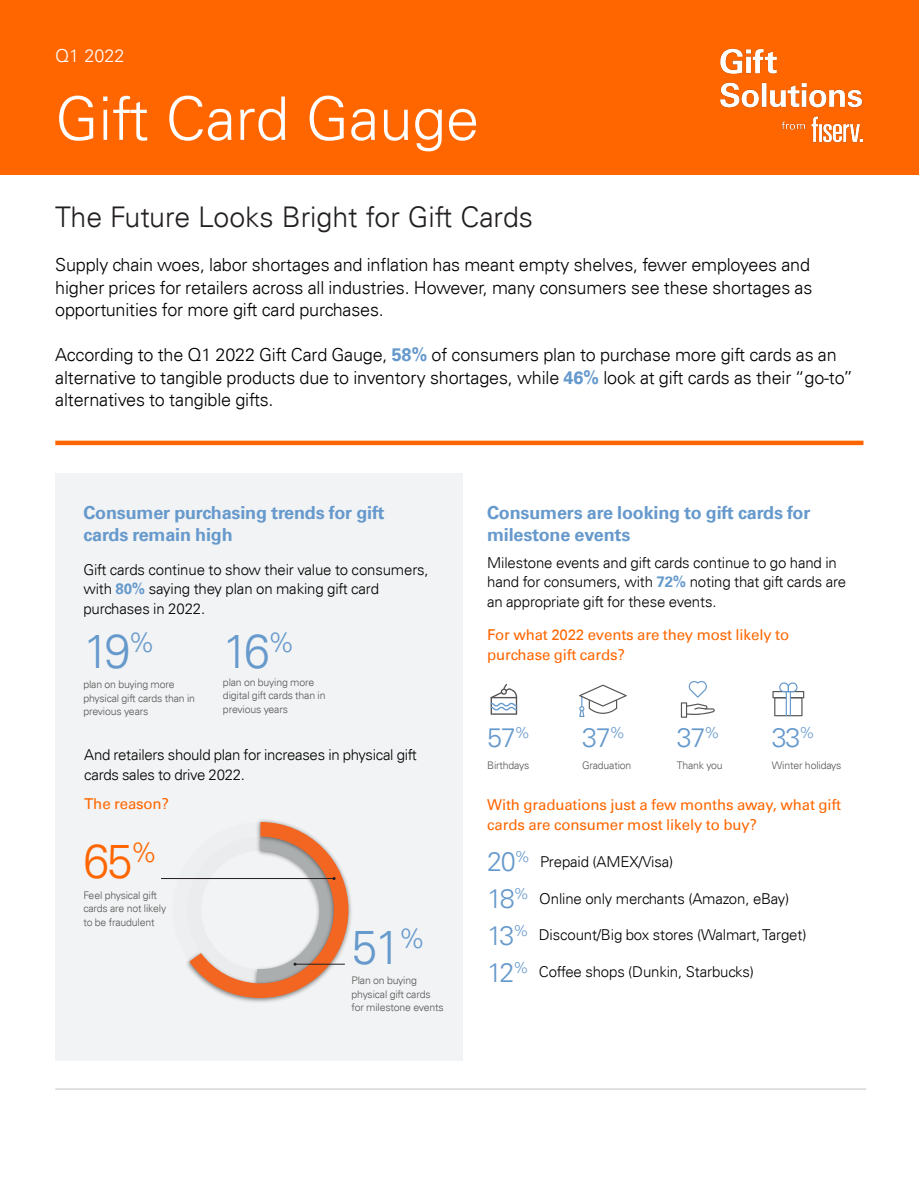
<style>
.page{position:relative;width:919px;height:1187px;background:#fff}
.page>*{position:absolute;margin:0;border:0;box-sizing:border-box;transform-origin:0 0}
.Body_Copy_-_8__no_Ke{font:300 60px "Univers For Fiserv 45";color:#fff}
.Description{font:300 48px "Univers For Fiserv 45";color:#69c}
.t1{font:300 48px "Univers For Fiserv 45";color:#f60}
.Body_Copy_-_8__no_Ke-2{font:300 28.5px "Univers For Fiserv 45";color:#231f20}
.Description-2{font:300 27px "Univers For Fiserv 45";letter-spacing:-.05em;color:#69c}
.Description-3{font:300 18px/22.5px "Univers For Fiserv 45";letter-spacing:-.01em;color:#000}
.Description-4{font:700 18px/22.5px "Univers For Fiserv 65";letter-spacing:-.01em;color:#69c}
.Body_Copy_-_8__no_Ke-3{font:300 18px "Univers For Fiserv 45";color:#fff}
.Description-5{font:300 15px/19.5px "Univers For Fiserv 45";letter-spacing:-.01em;color:#000}
.Description-6{font:15px/19.5px "Univers For Fiserv 55";letter-spacing:-.01em;color:#f60}
.Description-7{font:300 10.5px/13.5px "Univers For Fiserv 45";letter-spacing:-.015em;color:#565656}
.s1{font-family:"Univers For Fiserv 65";font-weight:700;color:#69c}
.s2{font-size:27px;color:#69c}
</style>
<div class="page">
<div style="left:55px;top:473px;width:407px;height:587px;background:#f2f3f4"></div>
<hr style="left:55px;top:1088px;width:811px;height:1px;background:#c2c2c2">
<div style="left:55px;top:440px;width:808px;height:5px;background:#f60"></div>
<img style="left:229px;top:820px;width:123px;height:183px">
<hr style="left:161px;top:878px;width:173px;height:1px;background:#231f20">
<svg style="left:178px;top:822px;width:170px;height:175px"></svg>
<svg style="left:579px;top:684px;width:47px;height:33px"></svg>
<svg style="left:772px;top:682px;width:32px;height:34px"></svg>
<svg style="left:680px;top:681px;width:34px;height:36px"></svg>
<svg style="left:490px;top:684px;width:27px;height:30px"></svg>
<div style="left:0;top:0;width:918px;height:174px;background:#f60"></div>
<img style="left:720px;top:48px;width:143px;height:95px">
<p class="Body_Copy_-_8__no_Ke-3" style="left:55px;top:45px;width:71px">Q1 2022</p>
<p class="Body_Copy_-_8__no_Ke" style="left:55px;top:82px;width:425px">Gift Card Gauge</p>
<p class="Body_Copy_-_8__no_Ke-2" style="left:55px;top:200px;width:479px">The Future Looks Bright for Gift Cards</p>
<p class="Description-3" style="left:55px;top:253px;width:758px">Supply chain woes, labor shortages and inflation has meant empty shelves, fewer employees and higher prices for retailers across all industries. However, many consumers see these shortages as opportunities for more gift card purchases.</p>
<p class="Description-3" style="left:55px;top:343px;width:799px">According to the Q1 2022 Gift Card Gauge, <span class="s1">58%</span> of consumers plan to purchase more gift cards as an alternative to tangible products due to inventory shortages, while <span class="s1">46%</span> look at gift cards as their “go-to” alternatives to tangible gifts.</p>
<p class="Description-4" style="left:83px;top:501px;width:302px">Consumer purchasing trends for gift cards remain high</p>
<p class="Description-5" style="left:83px;top:559px;width:347px">Gift cards continue to show their value to consumers, with <span class="s1">80%</span> saying they plan on making gift card purchases in 2022.</p>
<p class="Description" style="left:83px;top:621px;width:73px">19<sup>%</sup></p>
<p class="Description-7" style="left:83px;top:677px;width:113px">plan on buying more physical gift cards than in previous years</p>
<p class="Description" style="left:223px;top:621px;width:73px">16<sup>%</sup></p>
<p class="Description-7" style="left:223px;top:675px;width:104px">plan on buying more digital gift cards than in previous years</p>
<p class="Description-5" style="left:84px;top:745px;width:334px">And retailers should plan for increases in physical gift cards sales to drive 2022.</p>
<p class="Description-6" style="left:84px;top:793px;width:86px">The reason?</p>
<p class="t1" style="left:83px;top:832px;width:76px">65<sup>%</sup></p>
<p class="Description-7" style="left:83px;top:888px;width:84px">Feel physical gift cards are not likely to be fraudulent</p>
<p class="Description" style="left:351px;top:918px;width:76px">51<sup>%</sup></p>
<p class="Description-7" style="left:351px;top:973px;width:94px">Plan on buying physical gift cards for milestone events</p>
<p class="Description-4" style="left:487px;top:501px;width:325px">Consumers are looking to gift cards for milestone events</p>
<p class="Description-5" style="left:487px;top:552px;width:360px">Milestone events and gift cards continue to go hand in hand for consumers, with <span class="s1">72%</span> noting that gift cards are an appropriate gift for these events.</p>
<p class="Description-6" style="left:487px;top:625px;width:303px">For what 2022 events are they most likely to purchase gift cards?</p>
<p class="Description-2" style="left:771px;top:721px;width:45px">33<sup>%</sup></p>
<p class="Description-7" style="left:771px;top:758px;width:71px">Winter holidays</p>
<p class="Description-6" style="left:487px;top:795px;width:355px">With graduations just a few months away, what gift cards are consumer most likely to buy?</p>
<p class="Description-5" style="left:487px;top:851px;width:188px"><span class="s2">20</span><sup>%</sup> Prepaid (AMEX/Visa)</p>
<p class="Description-5" style="left:487px;top:888px;width:303px"><span class="s2">18</span><sup>%</sup> Online only merchants (Amazon, eBay)</p>
<p class="Description-5" style="left:487px;top:925px;width:321px"><span class="s2">13</span><sup>%</sup> Discount/Big box stores (Walmart, Target)</p>
<p class="Description-5" style="left:487px;top:961px;width:268px"><span class="s2">12</span><sup>%</sup> Coffee shops (Dunkin, Starbucks)</p>
<p class="Description-2" style="left:487px;top:721px;width:45px">57<sup>%</sup></p>
<p class="Description-7" style="left:487px;top:758px;width:44px">Birthdays</p>
<p class="Description-2" style="left:582px;top:721px;width:45px">37<sup>%</sup></p>
<p class="Description-7" style="left:582px;top:758px;width:51px">Graduation</p>
<p class="Description-2" style="left:676px;top:721px;width:45px">37<sup>%</sup></p>
<p class="Description-7" style="left:676px;top:758px;width:47px">Thank you</p>
</div>
